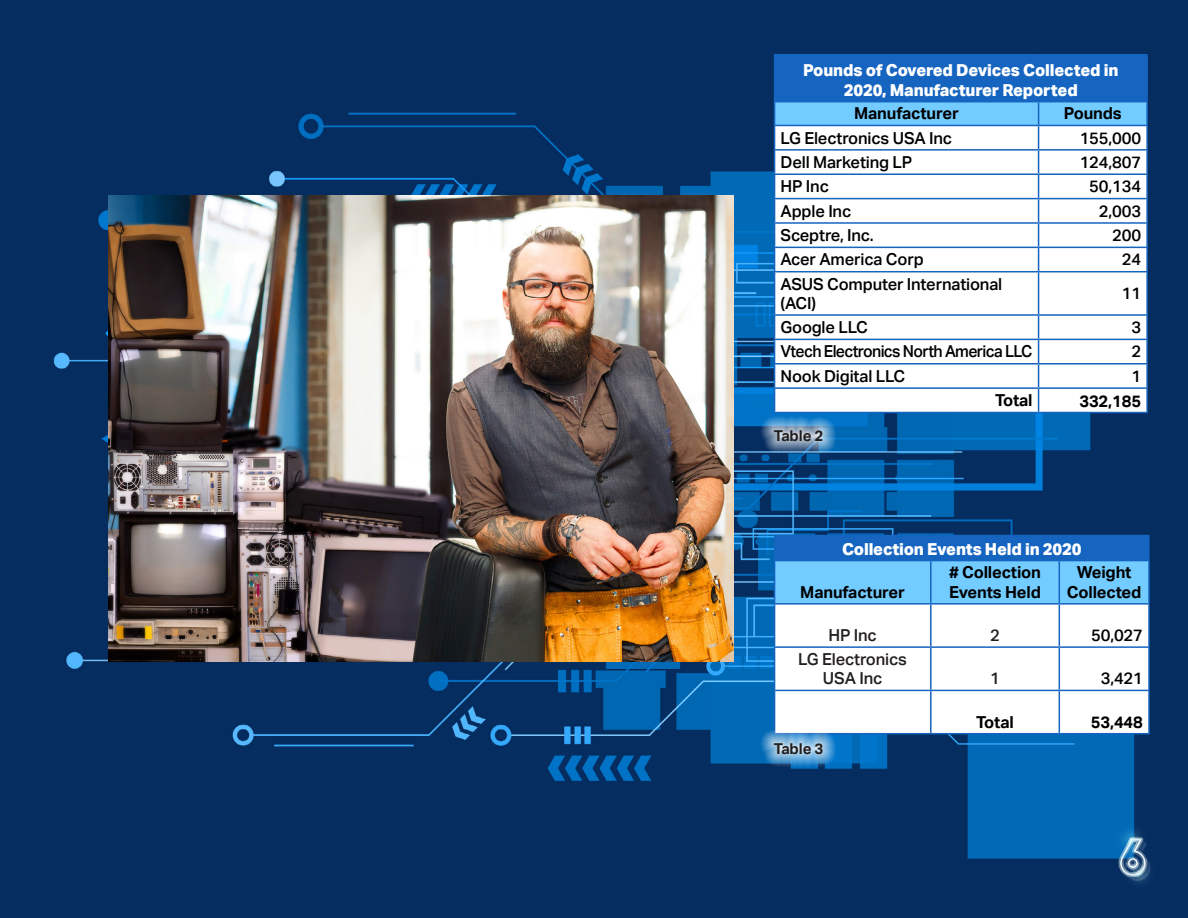
<style>
.page{position:relative;width:1188px;height:918px;background:#fff}
.page>*{position:absolute;margin:0;border:0;box-sizing:border-box;transform-origin:0 0}
.t1{font:500 16.5px/19.5px "Aktiv Grotesk";letter-spacing:-.01em;color:#000}
.t2{font:700 16.5px/19.5px "Aktiv Grotesk";letter-spacing:-.01em;color:#000}
.t3{font:800 16.5px/19.5px "Aktiv Grotesk";letter-spacing:-.01em;color:#fff;text-align:center}
.t4{font:500 16.5px "Aktiv Grotesk";letter-spacing:-.04em;color:#000;scale:.96 1}
.t5{font:500 16.5px/19.5px "Aktiv Grotesk";letter-spacing:-.01em;color:#231f20;text-align:center}
.t6{font:700 15px "Aktiv Grotesk";letter-spacing:-.01em;color:#231f20}
</style>
<div class="page">
<img style="left:0;top:0;width:1188px;height:918px">
<svg style="left:775px;top:605px;width:373px;height:128px"></svg>
<hr style="left:774px;top:535px;width:157px;height:1px;background:#1564c0">
<hr style="left:931px;top:535px;width:128px;height:1px;background:#1564c0">
<hr style="left:1059px;top:535px;width:90px;height:1px;background:#1564c0">
<svg style="left:774px;top:536px;width:376px;height:67px;background:#4fa5e7"></svg>
<hr style="left:774px;top:560px;width:157px;height:1px;background:#1564c0">
<hr style="left:774px;top:561px;width:1px;height:42px;background:#1564c0">
<hr style="left:931px;top:560px;width:128px;height:1px;background:#1564c0">
<hr style="left:930px;top:561px;width:2px;height:42px;background:#1564c0">
<hr style="left:1059px;top:560px;width:91px;height:1px;background:#1564c0">
<hr style="left:1059px;top:561px;width:1px;height:42px;background:#1564c0">
<hr style="left:1148px;top:561px;width:2px;height:42px;background:#1564c0">
<hr style="left:774px;top:603px;width:157px;height:2px;background:#1564c0">
<hr style="left:774px;top:605px;width:1px;height:41px;background:#1564c0">
<hr style="left:931px;top:603px;width:128px;height:2px;background:#1564c0">
<hr style="left:930px;top:605px;width:2px;height:41px;background:#1564c0">
<hr style="left:1059px;top:603px;width:91px;height:2px;background:#1564c0">
<hr style="left:1059px;top:605px;width:1px;height:41px;background:#1564c0">
<hr style="left:1148px;top:605px;width:2px;height:41px;background:#1564c0">
<hr style="left:774px;top:646px;width:157px;height:2px;background:#1564c0">
<hr style="left:774px;top:648px;width:1px;height:42px;background:#1564c0">
<hr style="left:931px;top:646px;width:128px;height:2px;background:#1564c0">
<hr style="left:930px;top:648px;width:2px;height:42px;background:#1564c0">
<hr style="left:1059px;top:646px;width:91px;height:2px;background:#1564c0">
<hr style="left:1059px;top:648px;width:1px;height:42px;background:#1564c0">
<hr style="left:1148px;top:648px;width:2px;height:42px;background:#1564c0">
<hr style="left:774px;top:690px;width:157px;height:1px;background:#1564c0">
<hr style="left:774px;top:691px;width:1px;height:42px;background:#1564c0">
<hr style="left:931px;top:690px;width:128px;height:1px;background:#1564c0">
<hr style="left:930px;top:691px;width:2px;height:42px;background:#1564c0">
<hr style="left:1059px;top:690px;width:91px;height:1px;background:#1564c0">
<hr style="left:1059px;top:691px;width:1px;height:42px;background:#1564c0">
<hr style="left:1148px;top:691px;width:2px;height:42px;background:#1564c0">
<hr style="left:774px;top:733px;width:157px;height:1px;background:#1564c0">
<hr style="left:931px;top:733px;width:128px;height:1px;background:#1564c0">
<hr style="left:1059px;top:733px;width:91px;height:1px;background:#1564c0">
<div style="left:775px;top:55px;width:372px;height:47px;background:#1564c0"></div>
<svg style="left:775px;top:272px;width:371px;height:140px"></svg>
<hr style="left:774px;top:54px;width:265px;height:2px;background:#1564c0">
<hr style="left:774px;top:55px;width:1px;height:46px;background:#1564c0">
<hr style="left:1039px;top:54px;width:109px;height:2px;background:#1564c0">
<hr style="left:1146px;top:55px;width:2px;height:46px;background:#1564c0">
<hr style="left:774px;top:101px;width:265px;height:1px;background:#1564c0">
<hr style="left:1039px;top:101px;width:109px;height:1px;background:#1564c0">
<hr style="left:1146px;top:102px;width:2px;height:23px;background:#1564c0">
<hr style="left:1039px;top:125px;width:109px;height:1px;background:#1564c0">
<hr style="left:1146px;top:126px;width:2px;height:23px;background:#1564c0">
<hr style="left:1039px;top:149px;width:109px;height:2px;background:#1564c0">
<hr style="left:1146px;top:151px;width:2px;height:22px;background:#1564c0">
<hr style="left:1039px;top:173px;width:109px;height:2px;background:#1564c0">
<hr style="left:1146px;top:175px;width:2px;height:23px;background:#1564c0">
<hr style="left:1039px;top:198px;width:109px;height:1px;background:#1564c0">
<hr style="left:1146px;top:199px;width:2px;height:23px;background:#1564c0">
<hr style="left:1039px;top:222px;width:109px;height:2px;background:#1564c0">
<hr style="left:1146px;top:224px;width:2px;height:23px;background:#1564c0">
<hr style="left:1039px;top:247px;width:109px;height:1px;background:#1564c0">
<svg style="left:774px;top:102px;width:373px;height:169px"></svg>
<hr style="left:1146px;top:248px;width:2px;height:23px;background:#1564c0">
<hr style="left:774px;top:271px;width:265px;height:1px;background:#1564c0">
<hr style="left:774px;top:272px;width:1px;height:42px;background:#1564c0">
<hr style="left:1039px;top:271px;width:109px;height:1px;background:#1564c0">
<hr style="left:1038px;top:272px;width:1px;height:42px;background:#1564c0">
<hr style="left:1146px;top:272px;width:2px;height:42px;background:#1564c0">
<hr style="left:774px;top:314px;width:265px;height:2px;background:#1564c0">
<hr style="left:1039px;top:314px;width:109px;height:2px;background:#1564c0">
<hr style="left:1146px;top:316px;width:2px;height:23px;background:#1564c0">
<hr style="left:774px;top:339px;width:265px;height:1px;background:#1564c0">
<hr style="left:1039px;top:339px;width:109px;height:1px;background:#1564c0">
<hr style="left:1146px;top:340px;width:2px;height:23px;background:#1564c0">
<hr style="left:774px;top:363px;width:265px;height:2px;background:#1564c0">
<hr style="left:1039px;top:363px;width:109px;height:2px;background:#1564c0">
<hr style="left:1146px;top:365px;width:2px;height:22px;background:#1564c0">
<hr style="left:774px;top:387px;width:265px;height:2px;background:#1564c0">
<svg style="left:774px;top:316px;width:1px;height:96px"></svg>
<hr style="left:1039px;top:387px;width:109px;height:2px;background:#1564c0">
<svg style="left:1038px;top:316px;width:1px;height:96px"></svg>
<hr style="left:1146px;top:389px;width:2px;height:23px;background:#1564c0">
<hr style="left:774px;top:412px;width:265px;height:1px;background:#1564c0">
<hr style="left:1039px;top:412px;width:109px;height:1px;background:#1564c0">
<svg style="left:760px;top:416px;width:77px;height:38px;background:#5b8fba"></svg>
<img style="left:109px;top:195px;width:625px;height:467px">
<svg style="left:760px;top:729px;width:77px;height:38px;background:#6aa7d5"></svg>
<p class="t3" style="left:803px;top:60px;width:317px">Pounds of Covered Devices Collected in<br>2020, Manufacturer Reported</p>
<p class="t2" style="left:854px;top:104px;width:106px">Manufacturer</p>
<p class="t2" style="left:1064px;top:104px;width:59px">Pounds</p>
<p class="t1" style="left:781px;top:128px;width:173px">LG Electronics USA Inc</p>
<p class="t1" style="left:1080px;top:128px;width:63px">155,000</p>
<p class="t1" style="left:781px;top:152px;width:133px">Dell Marketing LP</p>
<p class="t1" style="left:1080px;top:152px;width:63px">124,807</p>
<p class="t1" style="left:781px;top:177px;width:50px">HP Inc</p>
<p class="t1" style="left:1089px;top:177px;width:53px">50,134</p>
<p class="t1" style="left:781px;top:201px;width:72px">Apple Inc</p>
<p class="t1" style="left:1099px;top:201px;width:44px">2,003</p>
<p class="t1" style="left:781px;top:226px;width:94px">Sceptre, Inc.</p>
<p class="t1" style="left:1112px;top:226px;width:30px">200</p>
<p class="t1" style="left:781px;top:250px;width:145px">Acer America Corp</p>
<p class="t1" style="left:1122px;top:250px;width:21px">24</p>
<p class="t1" style="left:781px;top:274px;width:223px">ASUS Computer International (ACI)</p>
<p class="t1" style="left:1122px;top:284px;width:21px">11</p>
<p class="t1" style="left:781px;top:318px;width:89px">Google LLC</p>
<p class="t1" style="left:1131px;top:318px;width:11px">3</p>
<p class="t4" style="left:781px;top:342px;width:264px">Vtech Electronics North America LLC</p>
<p class="t1" style="left:1131px;top:342px;width:11px">2</p>
<p class="t1" style="left:781px;top:366px;width:126px">Nook Digital LLC</p>
<p class="t1" style="left:1131px;top:366px;width:11px">1</p>
<p class="t2" style="left:995px;top:391px;width:39px">Total</p>
<p class="t2" style="left:1079px;top:391px;width:63px">332,185</p>
<p class="t6" style="left:774px;top:427px;width:51px">Table 2</p>
<p class="t3" style="left:842px;top:539px;width:241px">Collection Events Held in 2020</p>
<p class="t2" style="left:800px;top:582px;width:106px">Manufacturer</p>
<p class="t2" style="left:949px;top:563px;width:94px"># Collection<br>Events Held</p>
<p class="t2" style="left:1067px;top:563px;width:76px;text-align:center">Weight<br>Collected</p>
<p class="t5" style="left:828px;top:626px;width:50px">HP Inc</p>
<p class="t5" style="left:990px;top:626px;width:11px">2</p>
<p class="t1" style="left:1091px;top:626px;width:53px">50,027</p>
<p class="t5" style="left:798px;top:649px;width:110px">LG Electronics<br>USA Inc</p>
<p class="t5" style="left:990px;top:669px;width:11px">1</p>
<p class="t1" style="left:1101px;top:669px;width:44px">3,421</p>
<p class="t2" style="left:976px;top:712px;width:39px">Total</p>
<p class="t2" style="left:1091px;top:712px;width:54px">53,448</p>
<p class="t6" style="left:774px;top:740px;width:51px">Table 3</p>
</div>
